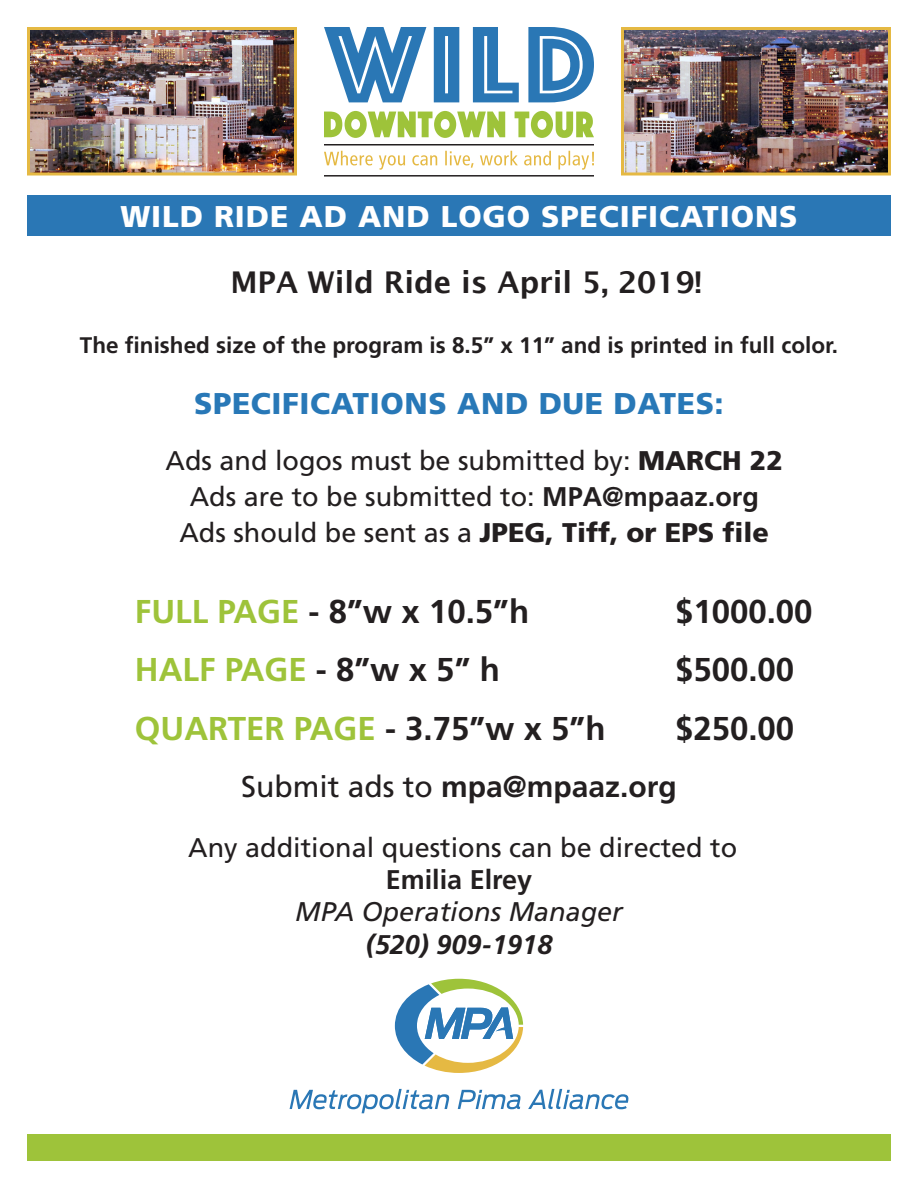
<style>
.page{position:relative;width:918px;height:1188px;background:#fff}
.page>*{position:absolute;margin:0;border:0;box-sizing:border-box;transform-origin:0 0}
.t1{font:700 33px "Frutiger";color:#231f20}
.t2{font:700 33px "Frutiger";color:#9ec33a}
.t3{font:900 30px "Frutiger";letter-spacing:.03em;color:#fff}
.t4{font:900 30px "Frutiger";letter-spacing:.02em;color:#2878b7}
.t5{font:600 30px "Lucida Sans";color:#231f20}
.t6{font:700 30px "Frutiger";color:#231f20}
.t7{font:27px/35.7px "Frutiger";color:#231f20;text-align:center}
.t8{font:italic 27px "Frutiger";color:#231f20}
.t9{font:italic 700 27px "Frutiger";color:#231f20}
.t10{font:700 27px "Frutiger";color:#231f20}
.t11{font:700 22.5px "Frutiger";color:#231f20}
.s1{font-weight:900}
.s2{font-weight:700}
.s3{color:#9ec33a}
.s4{color:#231f20}
.s5{font-weight:400}
</style>
<div class="page">
<div style="left:27px;top:196px;width:864px;height:40px;background:#2a77b5"></div>
<div style="left:27px;top:1134px;width:864px;height:27px;background:#9ec33a"></div>
<svg style="left:324px;top:151px;width:270px;height:19px"></svg>
<svg style="left:324px;top:111px;width:270px;height:27px"></svg>
<svg style="left:324px;top:27px;width:270px;height:75px"></svg>
<hr style="left:324px;top:144px;width:270px;height:2px;background:#231f20">
<hr style="left:324px;top:175px;width:270px;height:2px;background:#231f20">
<img style="left:31px;top:31px;width:262px;height:141px">
<div style="left:27px;top:27px;width:270px;height:149px;border:3px solid #e5b943"></div>
<img style="left:625px;top:31px;width:262px;height:141px">
<div style="left:621px;top:27px;width:270px;height:149px;border:3px solid #e5b943"></div>
<svg style="left:290px;top:1089px;width:160px;height:24px"></svg>
<svg style="left:458px;top:1090px;width:63px;height:19px"></svg>
<svg style="left:528px;top:1089px;width:100px;height:20px"></svg>
<svg style="left:395px;top:979px;width:128px;height:94px"></svg>
<p class="t3" style="left:120px;top:199px;width:679px">WILD RIDE AD AND LOGO SPECIFICATIONS</p>
<p class="t5" style="left:230px;top:264px;width:473px">MPA Wild Ride is April 5, 2019!</p>
<p class="t11" style="left:80px;top:332px;width:760px">The finished size of the program is 8.5” x 11” and is printed in full color.</p>
<p class="t4" style="left:194px;top:386px;width:531px">SPECIFICATIONS AND DUE DATES:</p>
<p class="t7" style="left:166px;top:443px;width:619px">Ads and logos must be submitted by: <span class="s1">MARCH 22<br></span>Ads are to be submitted to: <span class="s2">MPA@mpaaz.org<br></span>Ads should be sent as a <span class="s1">JPEG, Tiff, or EPS file</span></p>
<p class="t1" style="left:135px;top:592px;width:396px"><span class="s3">FULL PAGE</span> - 8”w x 10.5”h</p>
<p class="t1" style="left:675px;top:592px;width:139px">$1000.00</p>
<p class="t2" style="left:135px;top:651px;width:366px">HALF PAGE <span class="s4">- 8”w x 5” h</span></p>
<p class="t1" style="left:675px;top:651px;width:121px">$500.00</p>
<p class="t2" style="left:135px;top:709px;width:472px">QUARTER PAGE <span class="s4">- 3.75”w x 5”h</span></p>
<p class="t1" style="left:675px;top:709px;width:121px">$250.00</p>
<p class="t6" style="left:241px;top:769px;width:437px"><span class="s5">Submit ads to</span> mpa@mpaaz.org</p>
<p class="t7" style="left:188px;top:829px;width:551px">Any additional questions can be directed to</p>
<p class="t10" style="left:386px;top:864px;width:148px">Emilia Elrey</p>
<p class="t8" style="left:295px;top:896px;width:329px">MPA Operations Manager</p>
<p class="t9" style="left:366px;top:929px;width:188px">(520) 909-1918</p>
</div>
